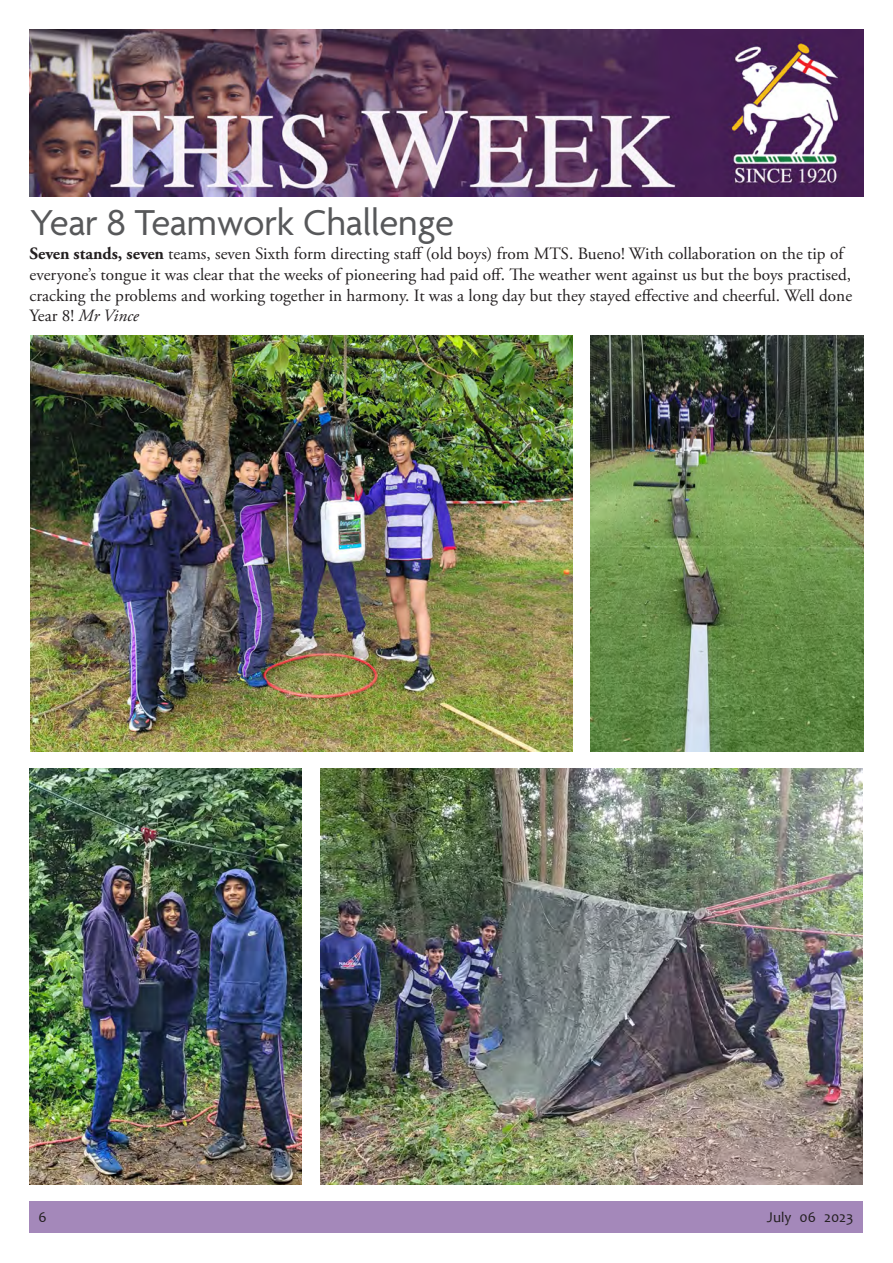
<style>
.page{position:relative;width:893px;height:1263px;background:#fff}
.page>*{position:absolute;margin:0;border:0;box-sizing:border-box;transform-origin:0 0}
.t1{font:39px "Agenda";letter-spacing:-.005em;color:#57585a}
.t2{font:17.25px/20.7px "Adobe Garamond Pro";color:#231f20}
.t3{font:15px "Candara";color:#231f20}
.s1{font-weight:700}
.s2{font-style:italic}
</style>
<div class="page">
<div style="left:29px;top:1201px;width:834px;height:32px;background:#a488ba"></div>
<img style="left:30px;top:30px;width:833px;height:166px">
<img style="left:29px;top:768px;width:272px;height:416px">
<img style="left:320px;top:768px;width:542px;height:416px">
<img style="left:590px;top:336px;width:273px;height:416px">
<img style="left:30px;top:336px;width:542px;height:416px">
<p class="t1" style="left:30px;top:201px;width:426px">Year 8 Teamwork Challenge</p>
<p class="t2" style="left:30px;top:244px;width:824px"><span class="s1">Seven stands, seven</span> teams, seven Sixth form directing staff (old boys) from MTS. Bueno! With collaboration on the tip of everyone’s tongue it was clear that the weeks of pioneering had paid off. The weather went against us but the boys practised, cracking the problems and working together in harmony. It was a long day but they stayed effective and cheerful. Well done Year 8! <span class="s2">Mr Vince</span></p>
<p class="t3" style="left:38px;top:1207px;width:10px">6</p>
<p class="t3" style="left:767px;top:1207px;width:88px">July 06 2023</p>
</div>
